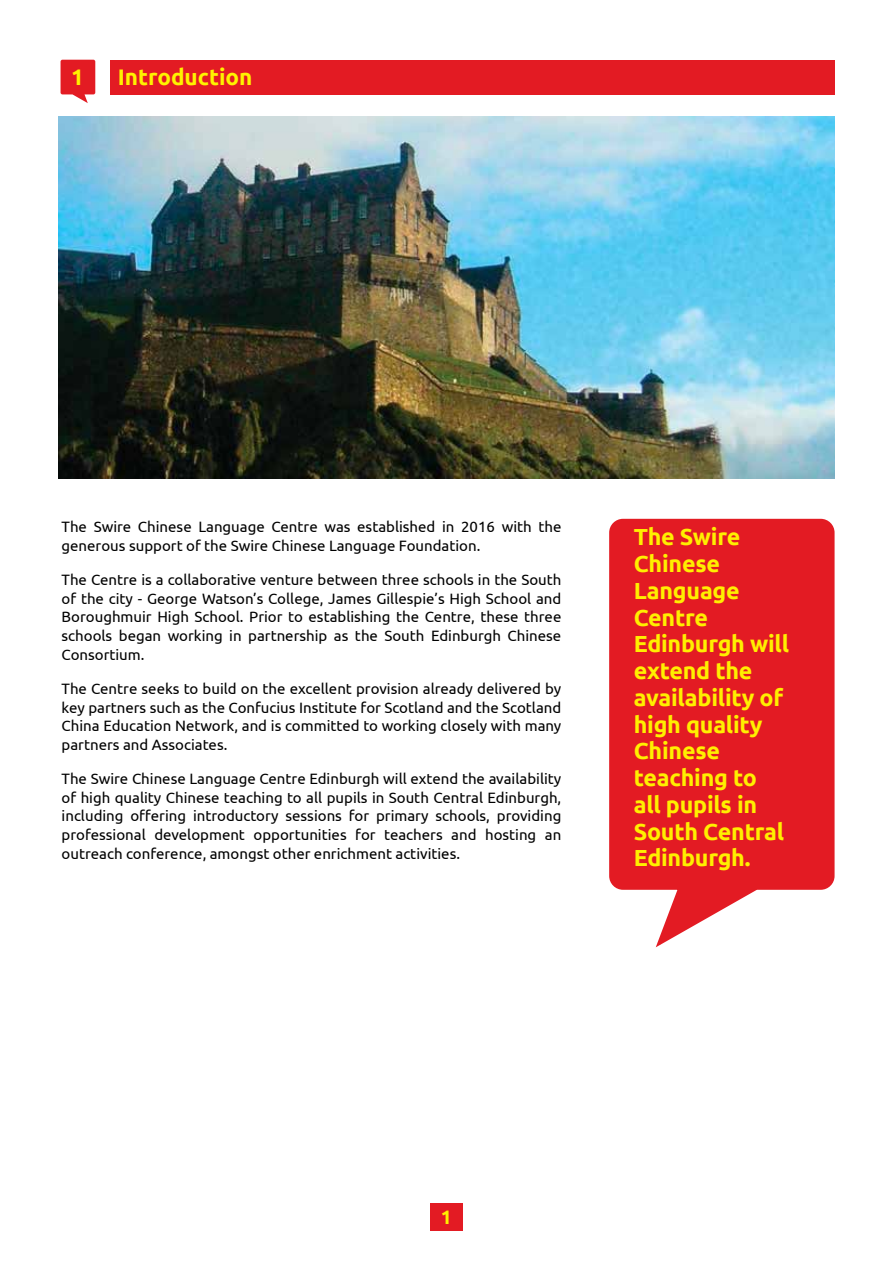
<style>
.page{position:relative;width:893px;height:1263px;background:#fff}
.page>*{position:absolute;margin:0;border:0;box-sizing:border-box;transform-origin:0 0}
.t1{font:700 23.25px/26.7px "Ubuntu";letter-spacing:-.01em;color:#ffef00}
.t2{font:700 22.5px "Ubuntu";color:#fff200}
.t3{font:700 19.5px "Ubuntu";color:#fff200}
.t4{font:15px/18.8px "Ubuntu";color:#000;text-align:justify}
</style>
<div class="page">
<div style="left:110px;top:61px;width:725px;height:34px;background:#e31b23"></div>
<svg style="left:61px;top:60px;width:34px;height:43px"></svg>
<img style="left:58px;top:117px;width:777px;height:361px">
<svg style="left:609px;top:518px;width:226px;height:429px"></svg>
<div style="left:430px;top:1203px;width:33px;height:28px;background:#e31b23"></div>
<h2 class="t2" style="left:71px;top:63px;width:14px">1</h2>
<h2 class="t2" style="left:118px;top:63px;width:136px">Introduction</h2>
<p class="t4" style="left:62px;top:517px;width:501px">The Swire Chinese Language Centre was established in 2016 with the generous support of the Swire Chinese Language Foundation.</p>
<p class="t4" style="left:62px;top:570px;width:501px">The Centre is a collaborative venture between three schools in the South of the city - George Watson’s College, James Gillespie’s High School and Boroughmuir High School. Prior to establishing the Centre, these three schools began working in partnership as the South Edinburgh Chinese Consortium.</p>
<p class="t4" style="left:62px;top:678px;width:501px">The Centre seeks to build on the excellent provision already delivered by key partners such as the Confucius Institute for Scotland and the Scotland China Education Network, and is committed to working closely with many partners and Associates.</p>
<p class="t4" style="left:62px;top:768px;width:501px">The Swire Chinese Language Centre Edinburgh will extend the availability of high quality Chinese teaching to all pupils in South Central Edinburgh, including offering introductory sessions for primary schools, providing professional development opportunities for teachers and hosting an outreach conference, amongst other enrichment activities.</p>
<h1 class="t1" style="left:634px;top:523px;width:157px">The Swire<br>Chinese<br>Language<br>Centre<br>Edinburgh will extend the availability of high quality<br>Chinese teaching to all pupils in<br>South Central<br>Edinburgh.</h1>
<h3 class="t3" style="left:441px;top:1205px;width:13px">1</h3>
</div>
